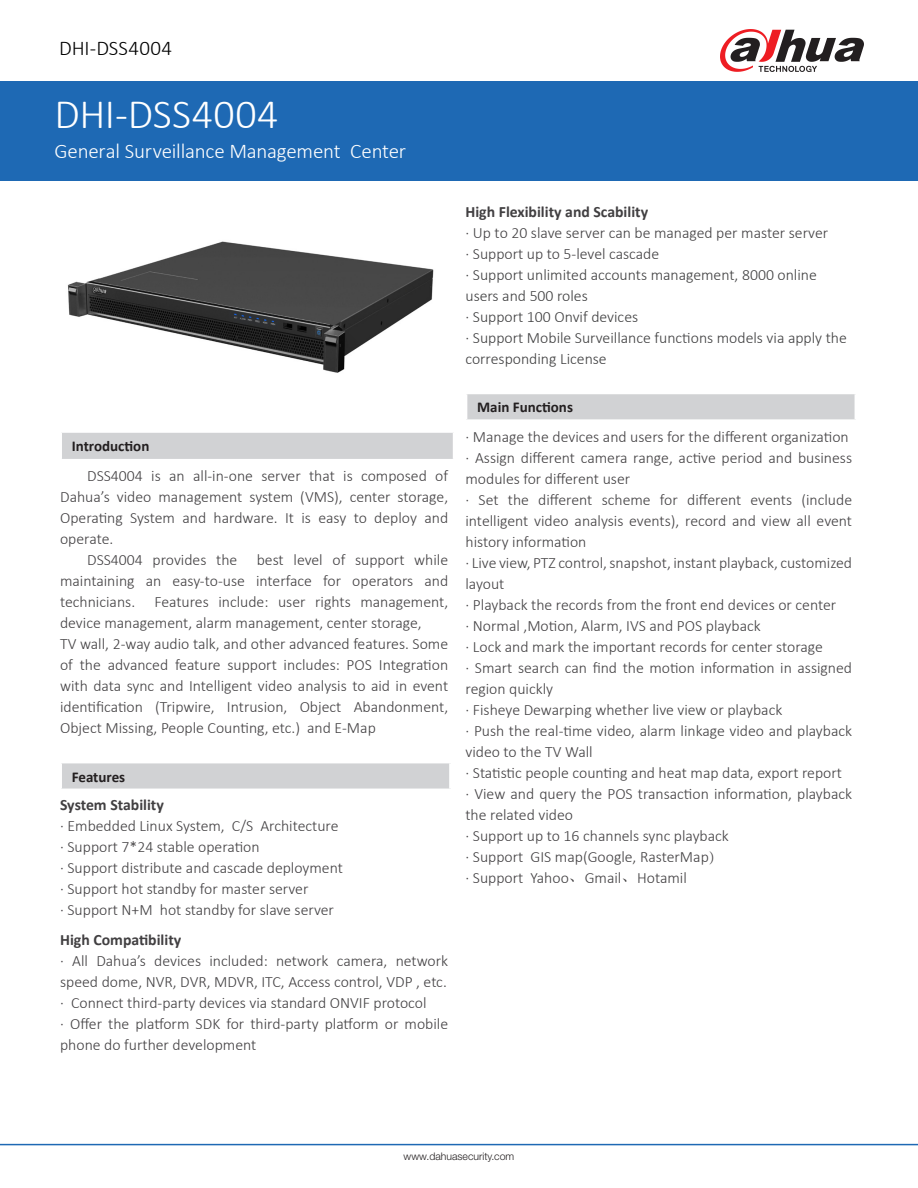
<style>
.page{position:relative;width:918px;height:1188px;background:#fff}
.page>*{position:absolute;margin:0;border:0;box-sizing:border-box;transform-origin:0 0}
.t1{font:300 42px "Calibri";letter-spacing:.005em;color:#fff}
.t2{font:300 21px "Calibri";letter-spacing:-.01em;color:#fff}
.t3{font:300 21px "Calibri";letter-spacing:.01em;color:#000}
.t4{font:300 15.75px/21px "Calibri";color:#413f41}
.t5{font:300 15.75px/21px "Calibri";color:#3e3e3f}
.t6{font:700 15.75px "Calibri";color:#413f41}
.t7{font:700 15px "Calibri";color:#231f20}
.t8{font:300 10.5px "Helvetica Neue LT Std";color:#231f20}
.s1{color:#413f41}
.s2{font-family:"Adobe Song Std"}
</style>
<div class="page">
<div style="left:0;top:81px;width:918px;height:100px;background:#1e69b4"></div>
<hr style="left:0;top:1144px;width:918px;height:1px;background:#1e69b4">
<div style="left:466px;top:393px;width:389px;height:27px;background:#d1d2d4"></div>
<hr style="left:465px;top:392px;width:391px;height:2px;background:#fff">
<hr style="left:465px;top:419px;width:391px;height:2px;background:#fff">
<hr style="left:465px;top:394px;width:2px;height:25px;background:#fff">
<svg style="left:720px;top:29px;width:144px;height:43px"></svg>
<div style="left:61px;top:432px;width:393px;height:28px;background:#d1d2d4"></div>
<hr style="left:60px;top:431px;width:395px;height:2px;background:#fff">
<hr style="left:60px;top:459px;width:395px;height:2px;background:#fff">
<hr style="left:60px;top:433px;width:2px;height:26px;background:#fff">
<hr style="left:453px;top:433px;width:2px;height:26px;background:#fff">
<div style="left:61px;top:762px;width:389px;height:27px;background:#d1d2d4"></div>
<hr style="left:60px;top:762px;width:391px;height:1px;background:#fff">
<hr style="left:60px;top:763px;width:2px;height:26px;background:#fff">
<hr style="left:449px;top:763px;width:2px;height:26px;background:#fff">
<img style="left:67px;top:241px;width:367px;height:132px">
<p class="t3" style="left:59px;top:35px;width:114px">DHI-DSS4004</p>
<p class="t1" style="left:55px;top:88px;width:225px">DHI-DSS4004</p>
<p class="t2" style="left:55px;top:138px;width:353px">General Surveillance Management Center</p>
<p class="t7" style="left:72px;top:436px;width:79px">Introduction</p>
<p class="t4" style="left:60px;top:465px;width:390px;text-align:justify;text-indent:27px">DSS4004 is an all-in-one server that is composed of Dahua’s video management system (VMS), center storage, Operating System and hardware. It is easy to deploy and operate.</p>
<p class="t4" style="left:60px;top:549px;width:390px;text-align:justify;text-indent:27px">DSS4004 provides the best level of support while maintaining an easy-to-use interface for operators and technicians. Features include: user rights management, device management, alarm management, center storage,</p>
<p class="t4" style="left:60px;top:633px;width:390px;text-align:justify">TV wall, 2-way audio talk, and other advanced features. Some of the advanced feature support includes: POS Integration with data sync and Intelligent video analysis to aid in event identification (Tripwire, Intrusion, Object Abandonment, Object Missing, People Counting, etc.) and E-Map</p>
<p class="t7" style="left:72px;top:766px;width:55px">Features</p>
<p class="t6" style="left:60px;top:794px;width:105px">System Stability</p>
<p class="t4" style="left:60px;top:815px;width:280px">· Embedded Linux System, C/S Architecture</p>
<p class="t4" style="left:60px;top:836px;width:201px">· Support 7*24 stable operation</p>
<p class="t4" style="left:60px;top:857px;width:284px">· Support distribute and cascade deployment</p>
<p class="t4" style="left:60px;top:878px;width:250px">· Support hot standby for master server</p>
<p class="t4" style="left:60px;top:899px;width:275px">· Support N+M hot standby for slave server</p>
<p class="t6" style="left:60px;top:928px;width:123px">High Compatibility</p>
<p class="t4" style="left:60px;top:950px;width:390px">· All Dahua’s devices included: network camera, network speed dome, NVR, DVR, MDVR, ITC, Access control, VDP , etc.</p>
<p class="t4" style="left:60px;top:992px;width:368px">· Connect third-party devices via standard ONVIF protocol</p>
<p class="t4" style="left:60px;top:1013px;width:390px">· Offer the platform SDK for third-party platform or mobile phone do further development</p>
<p class="t6" style="left:465px;top:201px;width:184px">High Flexibility and Scability</p>
<p class="t4" style="left:465px;top:222px;width:364px">· Up to 20 slave server can be managed per master server</p>
<p class="t4" style="left:465px;top:243px;width:195px">· Support up to 5-level cascade</p>
<p class="t5" style="left:465px;top:264px;width:353px">· Support unlimited accounts management, 8000 online users and 500 roles</p>
<p class="t5" style="left:465px;top:306px;width:174px"><span class="s1">·</span> Support 100 Onvif devices</p>
<p class="t5" style="left:465px;top:327px;width:383px">· Support Mobile Surveillance functions models via apply the corresponding License</p>
<p class="t7" style="left:477px;top:397px;width:97px">Main Functions</p>
<p class="t4" style="left:465px;top:426px;width:385px">· Manage the devices and users for the different organization</p>
<p class="t4" style="left:465px;top:447px;width:388px">· Assign different camera range, active period and business modules for different user</p>
<p class="t4" style="left:465px;top:489px;width:388px;text-align:justify">· Set the different scheme for different events (include intelligent video analysis events), record and view all event history information</p>
<p class="t4" style="left:465px;top:552px;width:388px">· Live view, PTZ control, snapshot, instant playback, customized layout</p>
<p class="t4" style="left:465px;top:594px;width:372px">· Playback the records from the front end devices or center</p>
<p class="t4" style="left:465px;top:615px;width:297px">· Normal ,Motion, Alarm, IVS and POS playback</p>
<p class="t4" style="left:465px;top:636px;width:359px">· Lock and mark the important records for center storage</p>
<p class="t4" style="left:465px;top:657px;width:388px">· Smart search can find the motion information in assigned region quickly</p>
<p class="t4" style="left:465px;top:699px;width:318px">· Fisheye Dewarping whether live view or playback</p>
<p class="t4" style="left:465px;top:720px;width:388px">· Push the real-time video, alarm linkage video and playback video to the TV Wall</p>
<p class="t4" style="left:465px;top:762px;width:378px">· Statistic people counting and heat map data, export report</p>
<p class="t4" style="left:465px;top:783px;width:388px">· View and query the POS transaction information, playback the related video</p>
<p class="t4" style="left:465px;top:825px;width:265px">· Support up to 16 channels sync playback</p>
<p class="t4" style="left:465px;top:846px;width:251px">· Support GIS map(Google, RasterMap<span class="s2">)</span></p>
<p class="t4" style="left:465px;top:867px;width:223px">· Support Yahoo<span class="s2">、</span>Gmail<span class="s2">、</span>Hotamil</p>
<p class="t8" style="left:404px;top:1150px;width:112px">www.dahuasecurity.com</p>
</div>
